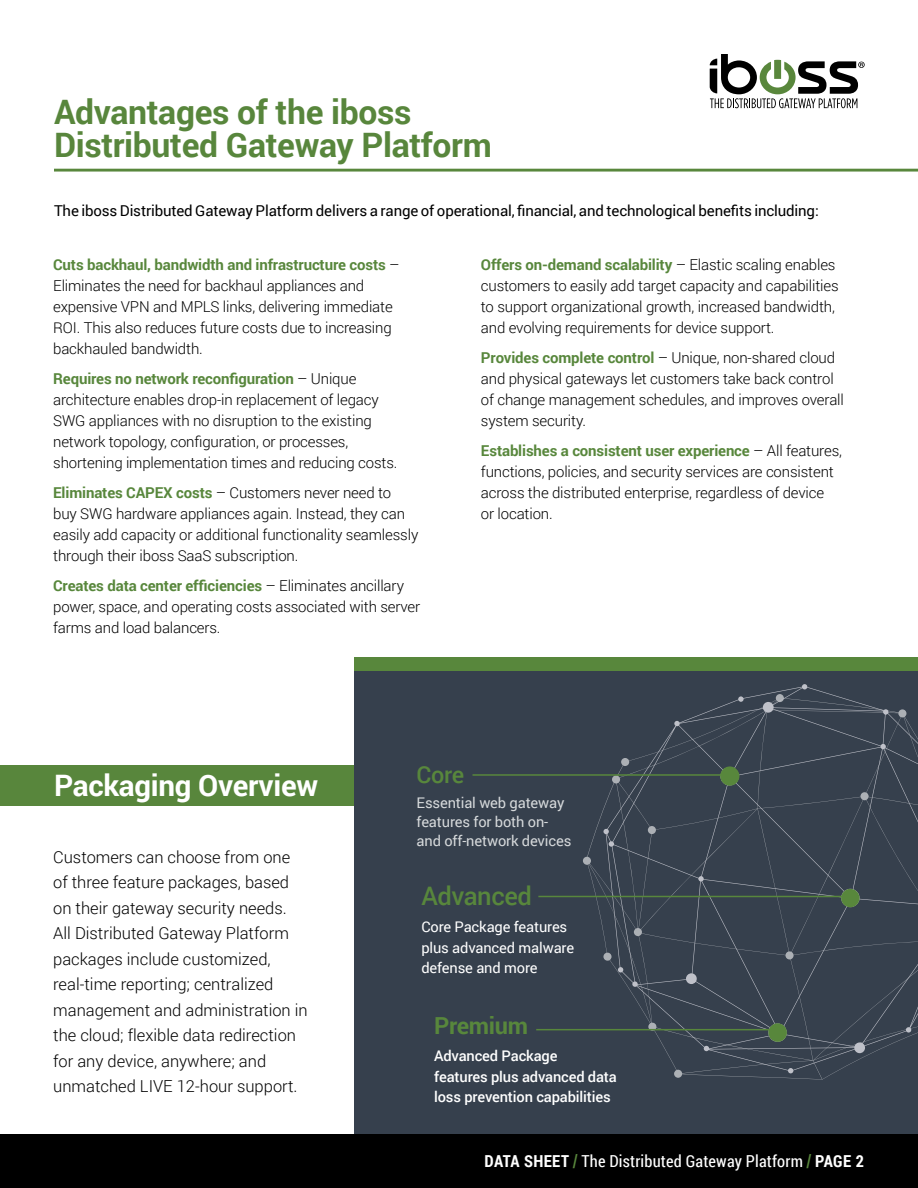
<style>
.page{position:relative;width:918px;height:1188px;background:#fff}
.page>*{position:absolute;margin:0;border:0;box-sizing:border-box;transform-origin:0 0}
.t1{font:700 33.75px/33px "Roboto";letter-spacing:-.01em;color:#58863c}
.t2{font:700 29.55px "Roboto";letter-spacing:-.01em;color:#fff}
.t3{font:500 25.5px "Roboto";letter-spacing:-.015em;color:#58873c}
.t4{font:700 23.4px "Roboto";letter-spacing:-.015em;color:#58873c}
.t5{font:500 23.4px "Roboto";color:#58873c}
.t6{font:300 16.5px/25.5px "Roboto";color:#000}
.t7{font:16.5px "Roboto Condensed";letter-spacing:.01em;color:#fff}
.t8{font:300 15px/21px "Roboto";letter-spacing:-.01em;color:#000}
.t9{font:15px "Roboto";letter-spacing:-.01em;color:#000}
.t10{font:500 14.7px/20.5px "Roboto";letter-spacing:-.01em;color:#fff}
.t11{font:14.7px/19px "Roboto";letter-spacing:-.01em;color:#d6d9db}
.t12{font:14.7px/20.5px "Roboto";letter-spacing:-.01em;color:#fff}
.s1{font-weight:700;color:#58873c}
.s2{font-weight:700}
.s3{font-family:"DINOT";font-weight:700;font-stretch:condensed;color:#58863c}
</style>
<div class="page">
<svg style="left:710px;top:54px;width:155px;height:54px"></svg>
<div style="left:0;top:766px;width:918px;height:40px;background:#58863c"></div>
<div style="left:354px;top:658px;width:564px;height:501px;background:#36404d"></div>
<svg style="left:603px;top:684px;width:315px;height:389px"></svg>
<hr style="left:472px;top:774px;width:265px;height:2px;background:#58873c">
<hr style="left:538px;top:896px;width:321px;height:1px;background:#58873c">
<hr style="left:536px;top:1029px;width:249px;height:1px;background:#58873c">
<div style="left:720px;top:766px;width:19px;height:20px;background:#58873c;border-radius:50%"></div>
<div style="left:768px;top:1023px;width:19px;height:19px;background:#58873c;border-radius:50%"></div>
<div style="left:0;top:1134px;width:918px;height:54px;background:#000"></div>
<div style="left:841px;top:889px;width:19px;height:18px;background:#58873c;border-radius:50%"></div>
<hr style="left:54px;top:169px;width:864px;height:3px;background:#58873c">
<div style="left:354px;top:658px;width:564px;height:13px;background:#58873c"></div>
<h1 class="t1" style="left:54px;top:94px;width:439px">Advantages of the iboss<br>Distributed Gateway Platform</h1>
<p class="t9" style="left:54px;top:200px;width:766px">The iboss Distributed Gateway Platform delivers a range of operational, financial, and technological benefits including:</p>
<p class="t8" style="left:53px;top:254px;width:348px"><span class="s1">Cuts backhaul, bandwidth and infrastructure costs</span> – Eliminates the need for backhaul appliances and expensive VPN and MPLS links, delivering immediate ROI. This also reduces future costs due to increasing backhauled bandwidth.</p>
<p class="t8" style="left:53px;top:368px;width:346px"><span class="s1">Requires no network reconfiguration</span> – Unique architecture enables drop-in replacement of legacy SWG appliances with no disruption to the existing network topology, configuration, or processes, shortening implementation times and reducing costs.</p>
<p class="t8" style="left:53px;top:482px;width:367px"><span class="s1">Eliminates CAPEX costs</span> – Customers never need to buy SWG hardware appliances again. Instead, they can easily add capacity or additional functionality seamlessly through their iboss SaaS subscription.</p>
<p class="t8" style="left:53px;top:575px;width:369px"><span class="s1">Creates data center efficiencies</span> – Eliminates ancillary power, space, and operating costs associated with server farms and load balancers.</p>
<p class="t8" style="left:481px;top:254px;width:359px"><span class="s1">Offers on-demand scalability</span> – Elastic scaling enables customers to easily add target capacity and capabilities to support organizational growth, increased bandwidth, and evolving requirements for device support.</p>
<p class="t8" style="left:481px;top:347px;width:364px"><span class="s1">Provides complete control</span> – Unique, non-shared cloud and physical gateways let customers take back control of change management schedules, and improves overall system security.</p>
<p class="t8" style="left:481px;top:440px;width:363px"><span class="s1">Establishes a consistent user experience</span> – All features, functions, policies, and security services are consistent across the distributed enterprise, regardless of device<br>or location.</p>
<h2 class="t2" style="left:54px;top:764px;width:266px">Packaging Overview</h2>
<h3 class="t5" style="left:417px;top:758px;width:49px">Core</h3>
<p class="t11" style="left:417px;top:793px;width:156px">Essential web gateway features for both on&shy;and off-network devices</p>
<h3 class="t3" style="left:421px;top:878px;width:112px">Advanced</h3>
<p class="t12" style="left:421px;top:916px;width:154px">Core Package features plus advanced malware defense and more</p>
<p class="t6" style="left:53px;top:844px;width:256px">Customers can choose from one of three feature packages, based on their gateway security needs.<br>All Distributed Gateway Platform packages include customized, real-time reporting; centralized management and administration in the cloud; flexible data redirection for any device, anywhere; and unmatched LIVE 12-hour support.</p>
<h3 class="t4" style="left:434px;top:1009px;width:95px">Premium</h3>
<p class="t10" style="left:434px;top:1045px;width:184px">Advanced Package<br>features plus advanced data loss prevention capabilities</p>
<p class="t7" style="left:485px;top:1150px;width:381px"><span class="s2">DATA SHEET</span> <span class="s3">/</span> The Distributed Gateway Platform <span class="s3">/</span> <span class="s2">PAGE 2</span></p>
</div>
